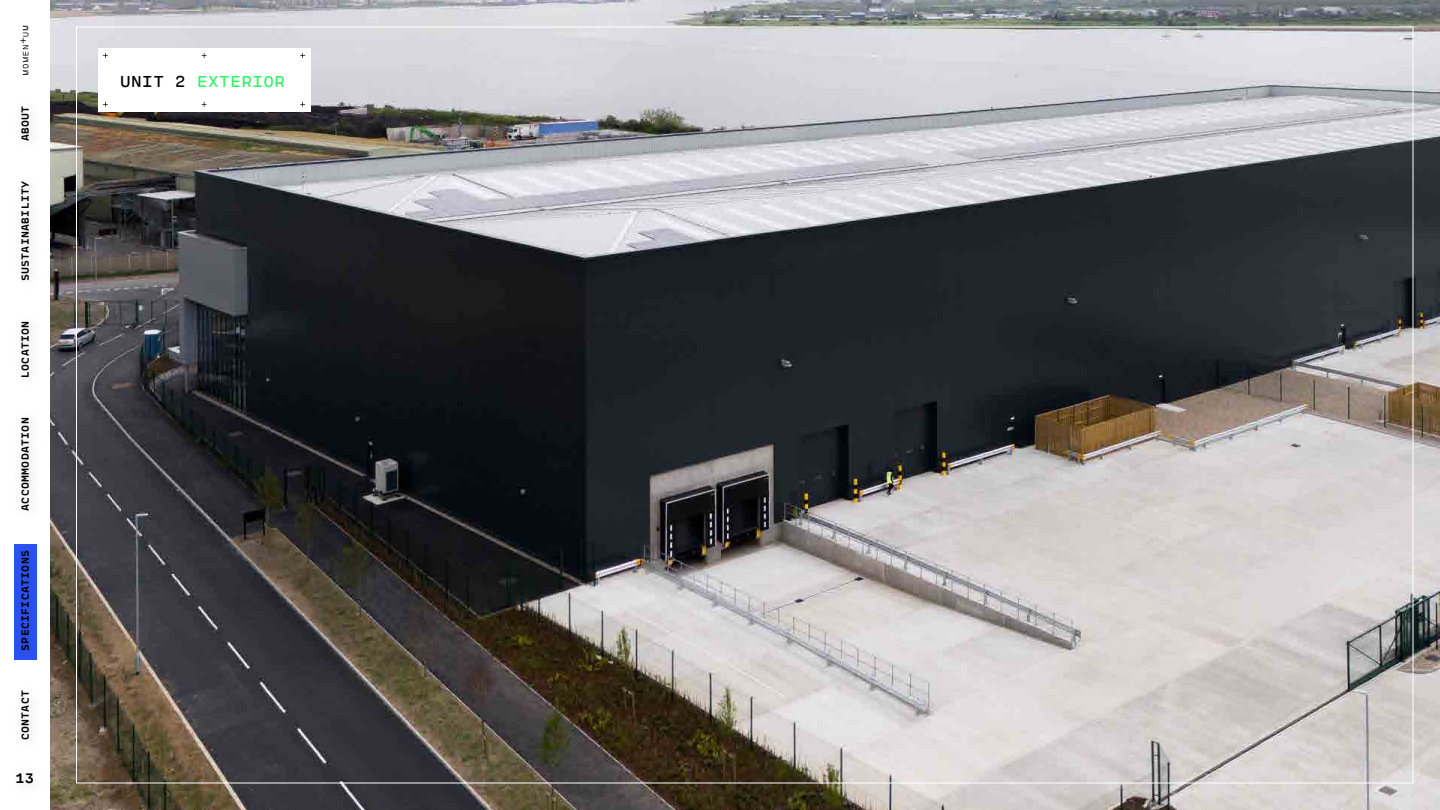
<style>
.page{position:relative;width:1440px;height:810px;background:#fff}
.page>*{position:absolute;margin:0;border:0;box-sizing:border-box;transform-origin:0 0}
.t1{font:17.25px "Ellograph CF";letter-spacing:.025em;color:#33f26b}
.t2{font:700 15px "Ellograph CF";color:#000}
.t3{font:700 11.25px "Ellograph CF";letter-spacing:.025em;color:#000}
.s1{color:#000}
</style>
<div class="page">
<img style="left:50px;top:0;width:1390px;height:810px">
<div style="left:98px;top:48px;width:212px;height:64px;background:#fff"></div>
<svg style="left:202px;top:53px;width:5px;height:5px"></svg>
<svg style="left:202px;top:102px;width:5px;height:5px"></svg>
<svg style="left:20px;top:26px;width:8px;height:49px"></svg>
<div style="left:14px;top:544px;width:23px;height:115px;background:#2b52f2"></div>
<p class="t3" style="left:18px;top:141px;width:37px;rotate:-90deg">ABOUT</p>
<p class="t3" style="left:18px;top:281px;width:102px;rotate:-90deg">SUSTAINABILITY</p>
<p class="t3" style="left:18px;top:378px;width:59px;rotate:-90deg">LOCATION</p>
<p class="t3" style="left:18px;top:511px;width:95px;rotate:-90deg">ACCOMMODATION</p>
<p class="t3" style="left:18px;top:651px;width:102px;rotate:-90deg">SPECIFICATIONS</p>
<p class="t3" style="left:18px;top:740px;width:52px;rotate:-90deg">CONTACT</p>
<h2 class="t2" style="left:16px;top:769px;width:20px">13</h2>
<h1 class="t1" style="left:120px;top:70px;width:166px"><span class="s1">UNIT 2</span> EXTERIOR</h1>
</div>
